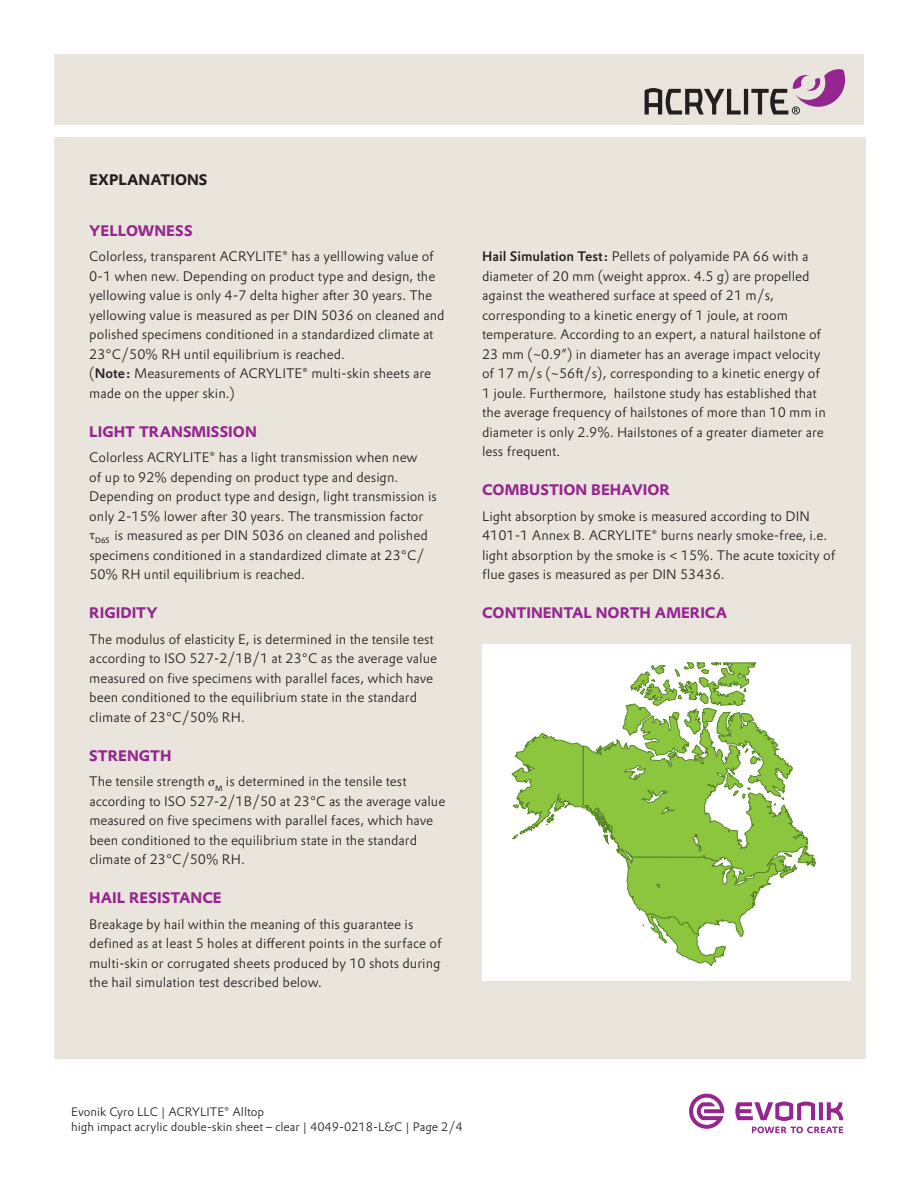
<style>
.page{position:relative;width:918px;height:1188px;background:#fff}
.page>*{position:absolute;margin:0;border:0;box-sizing:border-box;transform-origin:0 0}
.t1{font:700 15px "Evonik Prokyon";color:#95268f}
.t2{font:700 15px "Evonik Prokyon";color:#231f20}
.t3{font:300 13.5px/19.5px "Evonik Prokyon";color:#231f20}
.t4{font:300 12px/15px "Evonik Prokyon";color:#231f20}
.s1{font-weight:500}
.s2{font-family:"Minion Pro";font-weight:400;font-size:13.2px}
</style>
<div class="page">
<div style="left:54px;top:137px;width:811px;height:921px;background:#e9e5dd"></div>
<div style="left:54px;top:54px;width:810px;height:70px;background:#e9e5dd"></div>
<hr style="left:744px;top:89px;width:4px;height:26px;background:#231f20">
<svg style="left:751px;top:69px;width:94px;height:46px"></svg>
<svg style="left:645px;top:88px;width:96px;height:27px"></svg>
<svg style="left:827px;top:1102px;width:16px;height:18px"></svg>
<svg style="left:819px;top:1102px;width:4px;height:18px"></svg>
<svg style="left:735px;top:1102px;width:80px;height:19px"></svg>
<svg style="left:689px;top:1094px;width:35px;height:35px"></svg>
<svg style="left:752px;top:1127px;width:91px;height:6px"></svg>
<div style="left:482px;top:644px;width:369px;height:336px;background:#fff"></div>
<svg style="left:626px;top:884px;width:145px;height:82px"></svg>
<svg style="left:605px;top:662px;width:211px;height:222px"></svg>
<svg style="left:511px;top:733px;width:101px;height:107px"></svg>
<p class="t2" style="left:89px;top:168px;width:120px">EXPLANATIONS</p>
<p class="t1" style="left:89px;top:218px;width:105px">YELLOWNESS</p>
<p class="t3" style="left:89px;top:246px;width:357px">Colorless, transparent ACRYLITE® has a yelllowing value of 0-1 when new. Depending on product type and design, the yellowing value is only 4-7 delta higher after 30 years. The yellowing value is measured as per DIN 5036 on cleaned and polished specimens conditioned in a standardized climate at 23°C/50% RH until equilibrium is reached.<br>(<span class="s1">Note:</span> Measurements of ACRYLITE® multi-skin sheets are made on the upper skin.)</p>
<p class="t1" style="left:89px;top:419px;width:169px">LIGHT TRANSMISSION</p>
<p class="t3" style="left:89px;top:447px;width:349px">Colorless ACRYLITE® has a light transmission when new<br>of up to 92% depending on product type and design.<br>Depending on product type and design, light transmission is only 2-15% lower after 30 years. The transmission factor <span class="s2">τ</span><sub>D65</sub> is measured as per DIN 5036 on cleaned and polished specimens conditioned in a standardized climate at 23°C/ 50% RH until equilibrium is reached.</p>
<p class="t1" style="left:89px;top:601px;width:70px">RIGIDITY</p>
<p class="t3" style="left:89px;top:629px;width:349px">The modulus of elasticity E, is determined in the tensile test according to ISO 527-2/1B/1 at 23°C as the average value measured on five specimens with parallel faces, which have been conditioned to the equilibrium state in the standard climate of 23°C/50% RH.</p>
<p class="t1" style="left:89px;top:743px;width:84px">STRENGTH</p>
<p class="t3" style="left:89px;top:771px;width:358px">The tensile strength <span class="s2">σ</span><sub>M</sub> is determined in the tensile test according to ISO 527-2/1B/50 at 23°C as the average value measured on five specimens with parallel faces, which have been conditioned to the equilibrium state in the standard climate of 23°C/50% RH.</p>
<p class="t1" style="left:89px;top:886px;width:134px">HAIL RESISTANCE</p>
<p class="t3" style="left:89px;top:914px;width:354px">Breakage by hail within the meaning of this guarantee is defined as at least 5 holes at different points in the surface of multi-skin or corrugated sheets produced by 10 shots during the hail simulation test described below.</p>
<p class="t3" style="left:482px;top:246px;width:345px"><span class="s1">Hail Simulation Test:</span> Pellets of polyamide PA 66 with a diameter of 20 mm (weight approx. 4.5 g) are propelled against the weathered surface at speed of 21 m/s, corresponding to a kinetic energy of 1 joule, at room temperature. According to an expert, a natural hailstone of 23 mm (~0.9”) in diameter has an average impact velocity of 17 m/s (~56ft/s), corresponding to a kinetic energy of 1 joule. Furthermore, hailstone study has established that the average frequency of hailstones of more than 10 mm in diameter is only 2.9%. Hailstones of a greater diameter are less frequent.</p>
<p class="t1" style="left:482px;top:478px;width:189px">COMBUSTION BEHAVIOR</p>
<p class="t3" style="left:482px;top:505px;width:355px">Light absorption by smoke is measured according to DIN 4101-1 Annex B. ACRYLITE® burns nearly smoke-free, i.e. light absorption by the smoke is &lt; 15%. The acute toxicity of flue gases is measured as per DIN 53436.</p>
<p class="t1" style="left:482px;top:601px;width:247px">CONTINENTAL NORTH AMERICA</p>
<p class="t4" style="left:71px;top:1103px;width:393px">Evonik Cyro LLC | ACRYLITE® Alltop<br>high impact acrylic double-skin sheet – clear | 4049-0218-L&amp;C | Page 2/4</p>
</div>
